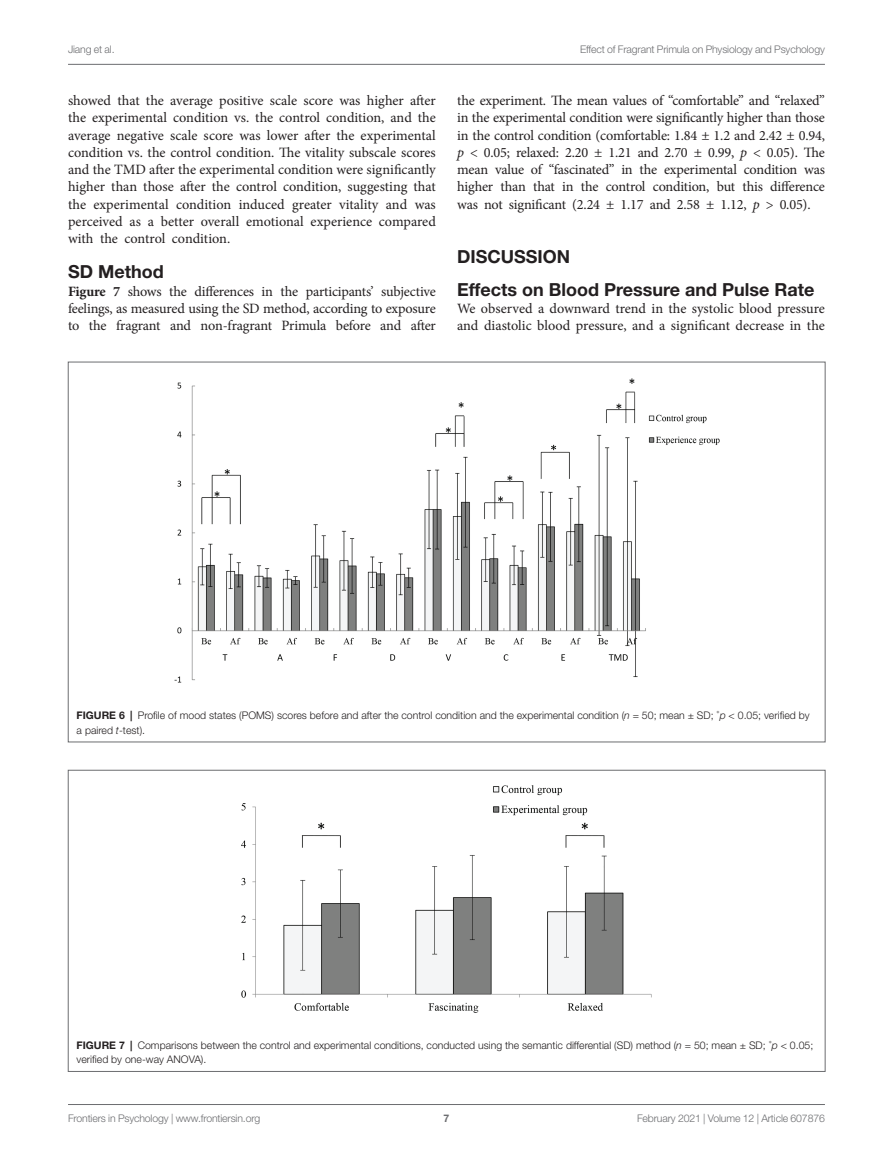
<style>
.page{position:relative;width:893px;height:1170px;background:#fff}
.page>*{position:absolute;margin:0;border:0;box-sizing:border-box;transform-origin:0 0}
.HEAD_2_after_HEAD_1{font:700 18px "Helvetica Neue LT Std";color:#231f20}
.HEAD_1{font:700 18px "Helvetica Neue LT Std";color:#231f20}
.HEAD_2{font:700 18px "Helvetica Neue LT Std";color:#231f20}
.TEXT_FLUSH{font:14.25px/17.2px "Minion Pro";letter-spacing:-.01em;color:#231f20;text-align:justify}
.FIG_LEG{font:300 10.5px/14.2px "Helvetica Neue LT Std";color:#231f20}
.t1{font:300 10.5px "Helvetica Neue LT Std";letter-spacing:-.015em;color:#6c6d70}
.t2{font:700 10.5px "Helvetica Neue LT Std";color:#6c6d70}
.s1{font-weight:700}
.s2{font-style:italic}
</style>
<div class="page">
<hr style="left:68px;top:64px;width:757px;height:1px;background:#6c6d70">
<hr style="left:68px;top:1104px;width:757px;height:1px;background:#6c6d70">
<img style="left:174px;top:378px;width:546px;height:305px">
<img style="left:241px;top:785px;width:411px;height:228px">
<p class="t1" style="left:68px;top:42px;width:48px">Jiang et al.</p>
<p class="t1" style="left:580px;top:42px;width:246px">Effect of Fragrant Primula on Physiology and Psychology</p>
<p class="TEXT_FLUSH" style="left:68px;top:92px;width:369px">showed that the average positive scale score was higher after the experimental condition vs. the control condition, and the average negative scale score was lower after the experimental condition vs. the control condition. The vitality subscale scores and the TMD after the experimental condition were significantly higher than those after the control condition, suggesting that the experimental condition induced greater vitality and was perceived as a better overall emotional experience compared with the control condition.</p>
<p class="HEAD_2" style="left:68px;top:261px;width:97px">SD Method</p>
<p class="TEXT_FLUSH" style="left:68px;top:282px;width:369px"><span class="s1">Figure 7</span> shows the differences in the participants’ subjective feelings, as measured using the SD method, according to exposure to the fragrant and non-fragrant Primula before and after</p>
<p class="TEXT_FLUSH" style="left:457px;top:92px;width:369px">the experiment. The mean values of “comfortable” and “relaxed” in the experimental condition were significantly higher than those in the control condition (comfortable: 1.84 ± 1.2 and 2.42 ± 0.94, <span class="s2">p</span> &lt; 0.05; relaxed: 2.20 ± 1.21 and 2.70 ± 0.99, <span class="s2">p</span> &lt; 0.05). The mean value of “fascinated” in the experimental condition was higher than that in the control condition, but this difference was not significant (2.24 ± 1.17 and 2.58 ± 1.12, <span class="s2">p</span> &gt; 0.05).</p>
<p class="HEAD_1" style="left:457px;top:245px;width:115px">DISCUSSION</p>
<p class="HEAD_2_after_HEAD_1" style="left:457px;top:278px;width:359px">Effects on Blood Pressure and Pulse Rate</p>
<p class="TEXT_FLUSH" style="left:457px;top:300px;width:369px">We observed a downward trend in the systolic blood pressure and diastolic blood pressure, and a significant decrease in the</p>
<p class="FIG_LEG" style="left:77px;top:708px;width:734px"><span class="s1">FIGURE 6 |</span> Profile of mood states (POMS) scores before and after the control condition and the experimental condition (<span class="s2">n</span> = 50; mean ± SD; <sup>*</sup><span class="s2">p</span> &lt; 0.05; verified by a paired <span class="s2">t</span>-test).</p>
<p class="FIG_LEG" style="left:77px;top:1037px;width:738px"><span class="s1">FIGURE 7 |</span> Comparisons between the control and experimental conditions, conducted using the semantic differential (SD) method (<span class="s2">n</span> = 50; mean ± SD; <sup>*</sup><span class="s2">p</span> &lt; 0.05; verified by one-way ANOVA).</p>
<p class="t1" style="left:68px;top:1111px;width:194px">Frontiers in Psychology | www.frontiersin.org</p>
<p class="t2" style="left:444px;top:1111px;width:7px">7</p>
<p class="t1" style="left:637px;top:1111px;width:189px">February 2021 | Volume 12 | Article 607876</p>
</div>
